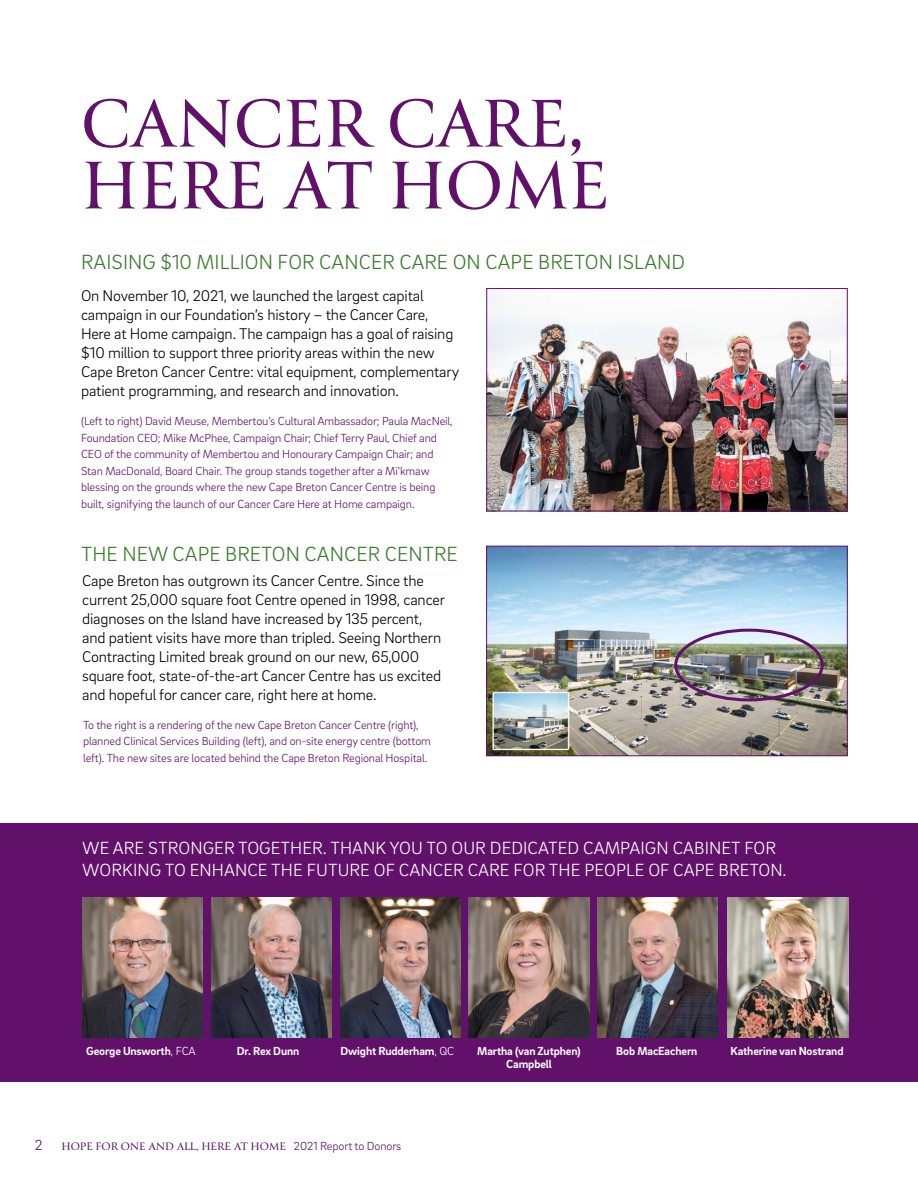
<style>
.page{position:relative;width:918px;height:1188px;background:#fff}
.page>*{position:absolute;margin:0;border:0;box-sizing:border-box;transform-origin:0 0}
.t1{font:600 75px/61.8px "Canto";letter-spacing:-.01em;color:#61116a}
.t2{font:300 21px "Brix Sans";letter-spacing:.005em;color:#387c2b}
.t3{font:300 18px/21.6px "Brix Sans";letter-spacing:.005em;color:#fff}
.t4{font:300 15.9px/19px "Brix Sans";letter-spacing:-.01em;color:#000}
.t5{font:300 15px "Brix Sans";color:#61116a}
.t6{font:300 12px/16.5px "Brix Sans";letter-spacing:-.01em;color:#61116a}
.t7{font:700 12px/13.4px "Brix Sans";letter-spacing:-.01em;color:#fff;text-align:center}
.t8{font:600 12px "Canto";letter-spacing:-.01em;color:#61116a}
.s1{font-weight:300}
.s2{font-family:"Brix Sans";font-weight:300}
</style>
<div class="page">
<div style="left:0;top:824px;width:918px;height:258px;background:#61116a"></div>
<img style="left:488px;top:293px;width:358px;height:216px">
<div style="left:486px;top:288px;width:362px;height:223px;border:1px solid #61116a"></div>
<img style="left:488px;top:548px;width:358px;height:206px">
<div style="left:486px;top:546px;width:362px;height:210px;border:1px solid #61116a"></div>
<img style="left:83px;top:898px;width:120px;height:140px">
<img style="left:211px;top:898px;width:121px;height:140px">
<img style="left:340px;top:898px;width:120px;height:140px">
<img style="left:469px;top:898px;width:120px;height:140px">
<img style="left:598px;top:898px;width:120px;height:140px">
<img style="left:728px;top:898px;width:120px;height:140px">
<div style="left:674px;top:629px;width:150px;height:72px;border:3px solid #61116a;border-radius:50%"></div>
<h1 class="t1" style="left:81px;top:100px;width:530px">CANCER CARE,<br>HERE AT HOME</h1>
<h2 class="t2" style="left:81px;top:248px;width:605px">RAISING $10 MILLION FOR CANCER CARE ON CAPE BRETON ISLAND</h2>
<p class="t4" style="left:81px;top:286px;width:380px">On November 10, 2021, we launched the largest capital campaign in our Foundation’s history – the Cancer Care, Here at Home campaign. The campaign has a goal of raising $10 million to support three priority areas within the new Cape Breton Cancer Centre: vital equipment, complementary patient programming, and research and innovation.</p>
<p class="t6" style="left:81px;top:412px;width:373px">(Left to right) David Meuse, Membertou’s Cultural Ambassador; Paula MacNeil, Foundation CEO; Mike McPhee, Campaign Chair; Chief Terry Paul, Chief and CEO of the community of Membertou and Honourary Campaign Chair; and Stan MacDonald, Board Chair. The group stands together after a Mi’kmaw blessing on the grounds where the new Cape Breton Cancer Centre is being built, signifying the launch of our Cancer Care Here at Home campaign.</p>
<h2 class="t2" style="left:81px;top:541px;width:378px">THE NEW CAPE BRETON CANCER CENTRE</h2>
<p class="t4" style="left:82px;top:571px;width:365px">Cape Breton has outgrown its Cancer Centre. Since the current 25,000 square foot Centre opened in 1998, cancer diagnoses on the Island have increased by 135 percent, and patient visits have more than tripled. Seeing Northern Contracting Limited break ground on our new, 65,000 square foot, state-of-the-art Cancer Centre has us excited and hopeful for cancer care, right here at home.</p>
<p class="t6" style="left:83px;top:716px;width:349px">To the right is a rendering of the new Cape Breton Cancer Centre (right), planned Clinical Services Building (left), and on-site energy centre (bottom left). The new sites are located behind the Cape Breton Regional Hospital.</p>
<p class="t3" style="left:82px;top:837px;width:706px">WE ARE STRONGER TOGETHER. THANK YOU TO OUR DEDICATED CAMPAIGN CABINET FOR<br>WORKING TO ENHANCE THE FUTURE OF CANCER CARE FOR THE PEOPLE OF CAPE BRETON.</p>
<p class="t7" style="left:86px;top:1043px;width:111px">George Unsworth<span class="s1">, FCA</span></p>
<p class="t7" style="left:237px;top:1043px;width:64px">Dr. Rex Dunn</p>
<p class="t7" style="left:341px;top:1043px;width:115px">Dwight Rudderham<span class="s1">, QC</span></p>
<p class="t7" style="left:477px;top:1043px;width:105px">Martha (van Zutphen)<br>Campbell</p>
<p class="t7" style="left:616px;top:1043px;width:83px">Bob MacEachern</p>
<p class="t7" style="left:730px;top:1043px;width:115px">Katherine van Nostrand</p>
<p class="t5" style="left:35px;top:1136px;width:9px">2</p>
<p class="t8" style="left:62px;top:1139px;width:341px">HOPE FOR ONE AND ALL, HERE AT HOME <span class="s2">2021 Report to Donors</span></p>
</div>
